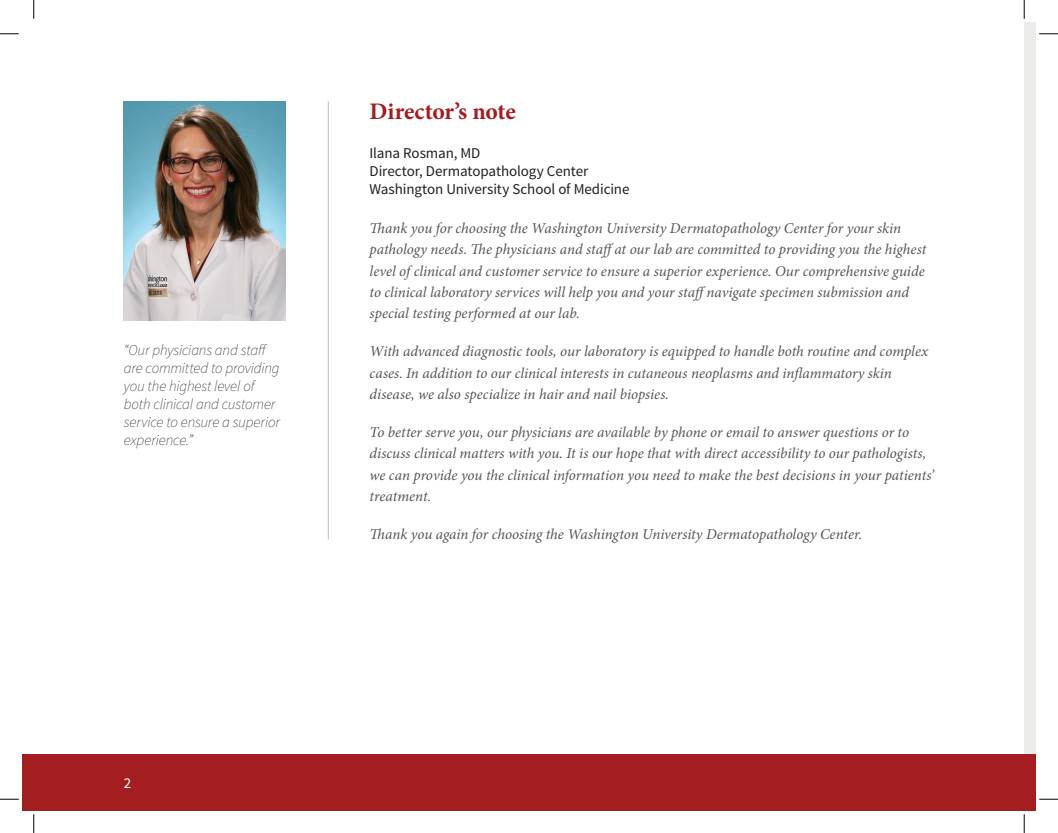
<style>
.page{position:relative;width:1058px;height:833px;background:#fff}
.page>*{position:absolute;margin:0;border:0;box-sizing:border-box;transform-origin:0 0}
.t1{font:700 23.75px "Minion Pro";letter-spacing:-.01em;color:#a41d21}
.t2{font:italic 15px/21.2px "Minion Pro";letter-spacing:-.005em;color:#55565a}
.t3{font:italic 200 15px/18px "Source Sans Pro";letter-spacing:-.01em;color:#231f20}
.t4{font:15px/18px "Source Sans Pro";letter-spacing:-.005em;color:#231f20}
.t5{font:15px "Source Sans Pro";color:#fff}
</style>
<div class="page">
<div style="left:1024px;top:22px;width:11px;height:788px;background:#ebece9"></div>
<div style="left:1024px;top:754px;width:11px;height:56px;background:#a41d21"></div>
<div style="left:22px;top:754px;width:1002px;height:56px;background:#a41d21"></div>
<img style="left:124px;top:101px;width:161px;height:219px">
<hr style="left:328px;top:101px;width:1px;height:438px;background:#cac7c6">
<svg style="left:0;top:33px;width:19px;height:2px"></svg>
<svg style="left:1039px;top:33px;width:19px;height:2px"></svg>
<svg style="left:0;top:798px;width:19px;height:2px"></svg>
<svg style="left:1039px;top:798px;width:19px;height:2px"></svg>
<svg style="left:33px;top:0;width:2px;height:19px"></svg>
<svg style="left:33px;top:814px;width:2px;height:18px"></svg>
<svg style="left:1023px;top:0;width:2px;height:19px"></svg>
<svg style="left:1023px;top:814px;width:2px;height:18px"></svg>
<p class="t3" style="left:124px;top:340px;width:158px">“Our physicians and staff are committed to providing you the highest level of both clinical and customer service to ensure a superior experience.”</p>
<h1 class="t1" style="left:369px;top:94px;width:148px">Director’s note</h1>
<p class="t4" style="left:369px;top:144px;width:261px">Ilana Rosman, MD<br>Director, Dermatopathology Center<br>Washington University School of Medicine</p>
<p class="t2" style="left:369px;top:218px;width:558px">Thank you for choosing the Washington University Dermatopathology Center for your skin pathology needs. The physicians and staffat our lab are committed to providing you the highest level of clinical and customer service to ensure a superior experience. Our comprehensive guide to clinical laboratory services will help you and your staffnavigate specimen submission and special testing performed at our lab.</p>
<p class="t2" style="left:369px;top:341px;width:560px">With advanced diagnostic tools, our laboratory is equipped to handle both routine and complex cases. In addition to our clinical interests in cutaneous neoplasms and inflammatory skin disease, we also specialize in hair and nail biopsies.</p>
<p class="t2" style="left:369px;top:421px;width:566px">To better serve you, our physicians are available by phone or email to answer questions or to discuss clinical matters with you. It is our hope that with direct accessibility to our pathologists, we can provide you the clinical information you need to make the best decisions in your patients’ treatment.</p>
<p class="t2" style="left:369px;top:523px;width:494px">Thank you again for choosing the Washington University Dermatopathology Center.</p>
<p class="t5" style="left:124px;top:773px;width:9px">2</p>
</div>
